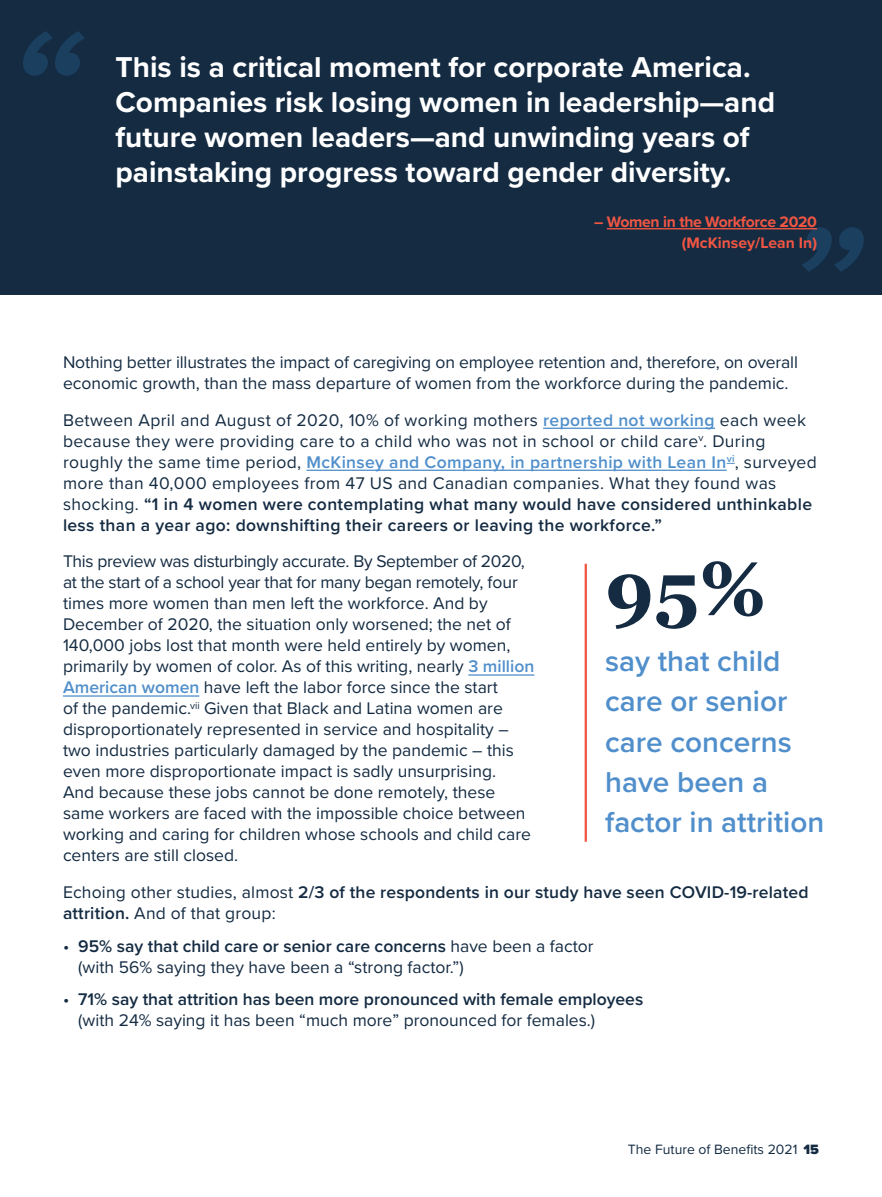
<style>
.page{position:relative;width:882px;height:1197px;background:#fff}
.page>*{position:absolute;margin:0;border:0;box-sizing:border-box;transform-origin:0 0}
.t1{font:700 75.6px "Georgia";color:#142b42}
.t2{font:700 29.75px/35px "Proxima Nova";color:#fff}
.t3{font:600 29.75px/40.2px "Proxima Nova";color:#508fcb}
.t4{font:17.5px/21px "Proxima Nova";color:#142b42}
.t5{font:17.5px/21px "Proxima Nova";letter-spacing:.02em;color:#142b42}
.t6{font:600 17.5px/21px "Proxima Nova";color:#142b42}
.t7{font:700 15.75px/21px "Proxima Nova";letter-spacing:-.02em;color:#f05643;text-align:right}
.t8{font:14px "Proxima Nova";color:#142b42}
.s1{font-weight:600;color:#508fcb}
.s2{font-weight:600}
.s3{font-weight:400}
.s4{font-weight:900}
</style>
<div class="page">
<div style="left:0;top:0;width:882px;height:295px;background:#142b42"></div>
<svg style="left:23px;top:31px;width:62px;height:45px"></svg>
<svg style="left:802px;top:227px;width:62px;height:45px"></svg>
<hr style="left:607px;top:228px;width:210px;height:1px;background:#f05643">
<hr style="left:0;top:394px;width:1px;height:803px;background:#231f20">
<hr style="left:543px;top:428px;width:172px;height:1px;background:#508fcb">
<hr style="left:307px;top:470px;width:420px;height:1px;background:#508fcb">
<hr style="left:468px;top:674px;width:66px;height:2px;background:#508fcb">
<hr style="left:63px;top:695px;width:136px;height:2px;background:#508fcb">
<hr style="left:585px;top:564px;width:2px;height:278px;background:#f05643">
<p class="t2" style="left:116px;top:49px;width:661px">This is a critical moment for corporate America.<br>Companies risk losing women in leadership—and future women leaders—and unwinding years of painstaking progress toward gender diversity.</p>
<p class="t7" style="left:594px;top:210px;width:224px">– Women in the Workforce 2020 (McKinsey/Lean In)</p>
<p class="t4" style="left:63px;top:351px;width:736px">Nothing better illustrates the impact of caregiving on employee retention and, therefore, on overall economic growth, than the mass departure of women from the workforce during the pandemic.</p>
<p class="t5" style="left:63px;top:409px;width:755px">Between April and August of 2020, 10% of working mothers <span class="s1">reported not working</span> each week because they were providing care to a child who was not in school or child care<sup>v</sup>. During roughly the same time period, <span class="s1">McKinsey and Company, in partnership with Lean In</span><sup>vi</sup>, surveyed more than 40,000 employees from 47 US and Canadian companies. What they found was shocking. <span class="s2">“1 in 4 women were contemplating what many would have considered unthinkable less than a year ago: downshifting their careers or leaving the workforce.”</span></p>
<p class="t4" style="left:63px;top:550px;width:473px">This preview was disturbingly accurate. By September of 2020, at the start of a school year that for many began remotely, four times more women than men left the workforce. And by December of 2020, the situation only worsened; the net of 140,000 jobs lost that month were held entirely by women, primarily by women of color. As of this writing, nearly <span class="s1">3 million American women</span> have left the labor force since the start<br>of the pandemic.<sup>vii</sup> Given that Black and Latina women are disproportionately represented in service and hospitality – two industries particularly damaged by the pandemic – this even more disproportionate impact is sadly unsurprising.<br>And because these jobs cannot be done remotely, these same workers are faced with the impossible choice between working and caring for children whose schools and child care centers are still closed.</p>
<p class="t6" style="left:63px;top:881px;width:747px"><span class="s3">Echoing other studies, almost</span> 2/3 of the respondents in our study have seen COVID-19-related attrition. <span class="s3">And of that group:</span></p>
<p class="t4" style="left:78px;top:934px;width:517px;text-indent:-15px">• <span class="s2">95% say that child care or senior care concerns</span> have been a factor (with 56% saying they have been a “strong factor.”)</p>
<p class="t6" style="left:78px;top:988px;width:567px;text-indent:-15px"><span class="s3">•</span> 71% say that attrition has been more pronounced with female employees <span class="s3">(with 24% saying it has been “much more” pronounced for females.)</span></p>
<p class="t1" style="left:605px;top:540px;width:162px">95%</p>
<p class="t3" style="left:605px;top:640px;width:221px">say that child care or senior care concerns have been a factor in attrition</p>
<p class="t8" style="left:628px;top:1139px;width:193px">The Future of Benefits 2021 <span class="s4">15</span></p>
</div>
